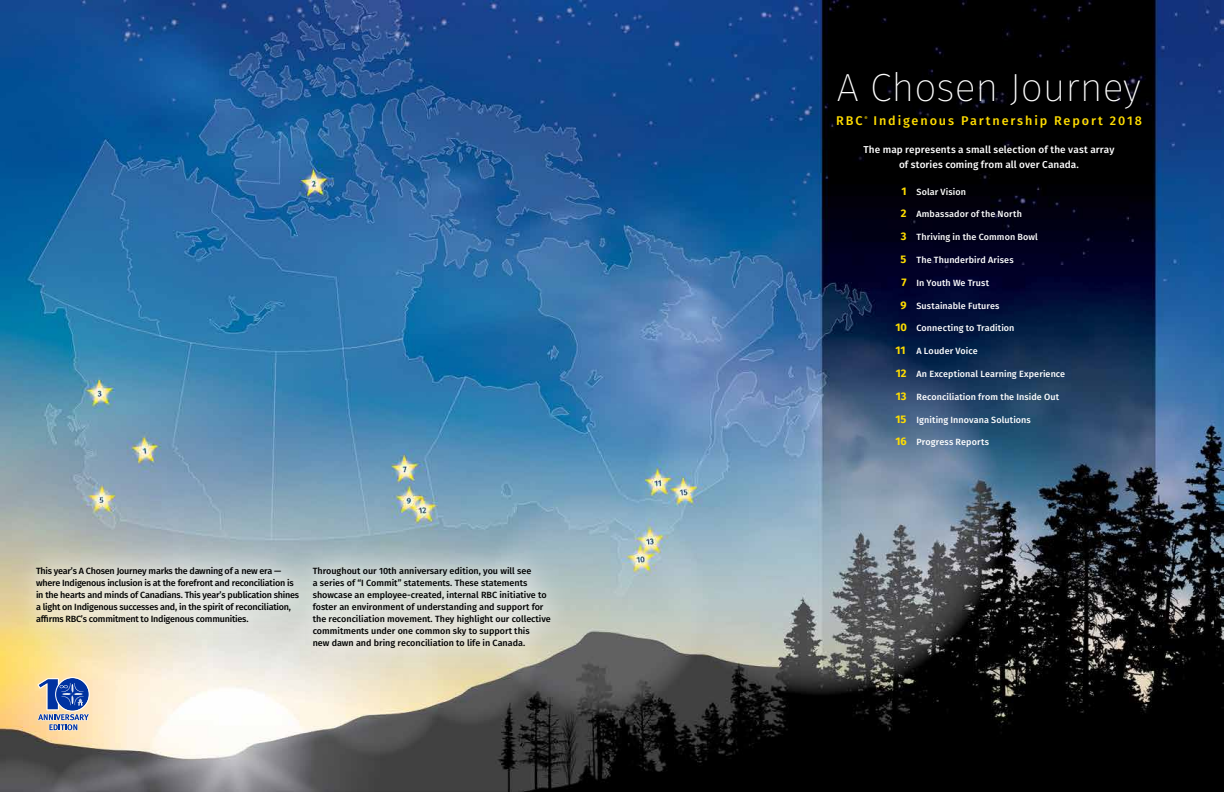
<style>
.page{position:relative;width:1224px;height:792px;background:#fff}
.page>*{position:absolute;margin:0;border:0;box-sizing:border-box;transform-origin:0 0}
.t1{font:200 39.3px "Fira Sans";color:#fff}
.t2{font:500 12.6px "Fira Sans";letter-spacing:.15em;color:#fd0}
.t3{font:500 10px/15px "Fira Sans";letter-spacing:.005em;color:#fff;text-align:center}
.t4{font:500 9px/12px "Fira Sans";letter-spacing:-.01em;color:#000}
.t5{font:500 9px "Fira Sans";letter-spacing:.01em;color:#fff}
.t6{font:500 5px "Fira Sans";color:#fd0}
.s1{font-weight:700;font-size:11px;color:#fd0}
</style>
<div class="page">
<img style="left:0;top:0;width:1224px;height:792px">
<svg style="left:37px;top:677px;width:53px;height:54px;background:#8d96b1"></svg>
<div style="left:12px;top:543px;width:562px;height:128px;background:#fff;opacity:.75"></div>
<p class="t4" style="left:36px;top:565px;width:265px">This year’s A Chosen Journey marks the dawning of a new era — where Indigenous inclusion is at the forefront and reconciliation is in the hearts and minds of Canadians. This year’s publication shines a light on Indigenous successes and, in the spirit of reconciliation, affirms RBC’s commitment to Indigenous communities.</p>
<p class="t4" style="left:313px;top:565px;width:240px">Throughout our 10th anniversary edition, you will see<br>a series of “I Commit” statements. These statements showcase an employee-created, internal RBC initiative to foster an environment of understanding and support for the reconciliation movement. They highlight our collective commitments under one common sky to support this<br>new dawn and bring reconciliation to life in Canada.</p>
<h1 class="t1" style="left:837px;top:60px;width:306px">A Chosen Journey</h1>
<h2 class="t2" style="left:836px;top:112px;width:28px">RBC</h2>
<p class="t6" style="left:864px;top:115px;width:5px">®</p>
<h2 class="t2" style="left:873px;top:112px;width:270px">Indigenous Partnership Report 2018</h2>
<p class="t3" style="left:864px;top:142px;width:252px">The map represents a small selection of the vast array of stories coming from all over Canada.</p>
<p class="t5" style="left:901px;top:185px;width:66px"><span class="s1">1</span> Solar Vision</p>
<p class="t5" style="left:901px;top:208px;width:123px"><span class="s1">2</span> Ambassador of the North</p>
<p class="t5" style="left:901px;top:231px;width:139px"><span class="s1">3</span> Thriving in the Common Bowl</p>
<p class="t5" style="left:901px;top:254px;width:115px"><span class="s1">5</span> The Thunderbird Arises</p>
<p class="t5" style="left:901px;top:276px;width:89px"><span class="s1">7</span> In Youth We Trust</p>
<p class="t5" style="left:900px;top:299px;width:101px"><span class="s1">9</span> Sustainable Futures</p>
<p class="t5" style="left:896px;top:322px;width:121px"><span class="s1">10</span> Connecting to Tradition</p>
<p class="t5" style="left:896px;top:345px;width:84px"><span class="s1">11</span> A Louder Voice</p>
<p class="t5" style="left:896px;top:368px;width:171px"><span class="s1">12</span> An Exceptional Learning Experience</p>
<p class="t5" style="left:896px;top:390px;width:165px"><span class="s1">13</span> Reconciliation from the Inside Out</p>
<p class="t5" style="left:896px;top:413px;width:137px"><span class="s1">15</span> Igniting Innovana Solutions</p>
<p class="t5" style="left:896px;top:436px;width:95px"><span class="s1">16</span> Progress Reports</p>
</div>
